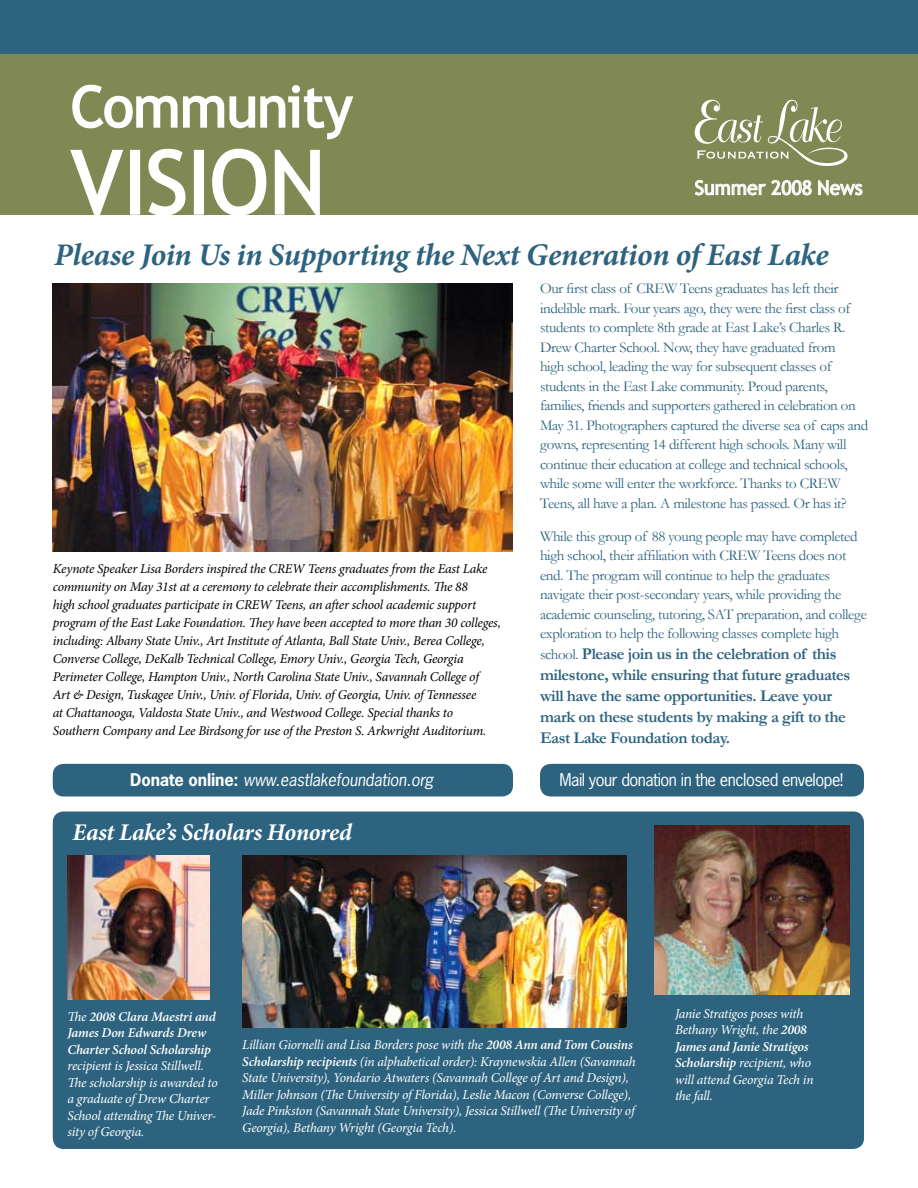
<style>
.page{position:relative;width:918px;height:1188px;background:#fff}
.page>*{position:absolute;margin:0;border:0;box-sizing:border-box;transform-origin:0 0}
.t1{font:88.5px "Trebuchet MS";letter-spacing:-.02em;color:#fff}
.t2{font:57px "Trebuchet MS";letter-spacing:-.01em;color:#fff}
.t3{font:italic 700 31.5px "Minion Pro";letter-spacing:-.015em;color:#2d637f}
.t4{font:italic 700 24px "Minion Pro";letter-spacing:-.015em;color:#fff}
.t5{font:19.5px "Trebuchet MS";color:#fff}
.t6{font:700 16.5px/21px "Garamond";letter-spacing:-.025em;color:#2d637f}
.t7{font:italic 16.5px "News Gothic Std";letter-spacing:-.01em;color:#fff}
.t8{font:16.5px "News Gothic Std";letter-spacing:-.03em;color:#fff}
.t9{font:15px/19.5px "Garamond";letter-spacing:-.025em;color:#2d637f}
.t10{font:italic 13.5px/18px "Minion Pro";letter-spacing:-.02em;color:#000}
.t11{font:italic 13.5px/16.5px "Minion Pro";letter-spacing:-.02em;color:#fff}
.t12{font:italic 600 13.5px/16.5px "Minion Pro";letter-spacing:-.015em;color:#fff}
.s1{font-weight:400;font-size:15px}
.s2{font-weight:700;font-style:normal}
.s3{font-weight:400}
.s4{font-weight:600}
</style>
<div class="page">
<img style="left:53px;top:284px;width:460px;height:267px">
<div style="left:53px;top:764px;width:460px;height:32px;background:#2d637f;border-radius:11px"></div>
<div style="left:540px;top:764px;width:324px;height:32px;background:#2d637f;border-radius:11px"></div>
<div style="left:53px;top:812px;width:811px;height:337px;background:#2d637f;border-radius:11px"></div>
<img style="left:68px;top:855px;width:141px;height:145px">
<img style="left:242px;top:855px;width:385px;height:173px">
<img style="left:655px;top:825px;width:195px;height:169px">
<div style="left:0;top:54px;width:918px;height:161px;background:#808954"></div>
<div style="left:0;top:0;width:918px;height:54px;background:#2d637f"></div>
<svg style="left:695px;top:180px;width:117px;height:15px"></svg>
<svg style="left:818px;top:180px;width:45px;height:15px"></svg>
<svg style="left:695px;top:99px;width:153px;height:67px"></svg>
<svg style="left:72px;top:84px;width:282px;height:56px"></svg>
<svg style="left:70px;top:149px;width:53px;height:66px"></svg>
<div style="left:130px;top:150px;width:10px;height:65px;border:2px solid #fff"></div>
<svg style="left:148px;top:148px;width:38px;height:67px"></svg>
<div style="left:194px;top:150px;width:10px;height:65px;border:2px solid #fff"></div>
<svg style="left:212px;top:148px;width:55px;height:67px"></svg>
<svg style="left:274px;top:149px;width:46px;height:66px"></svg>
<h2 class="t2" style="left:71px;top:73px;width:283px">Community</h2>
<h1 class="t1" style="left:71px;top:131px;width:256px">VISION</h1>
<h3 class="t5" style="left:695px;top:176px;width:170px">Summer 2008 News</h3>
<h3 class="t3" style="left:54px;top:232px;width:776px">Please Join Us in Supporting the Next Generation of East Lake</h3>
<p class="t9" style="left:540px;top:279px;width:330px">Our first class of CREW Teens graduates has left their indelible mark. Four years ago, they were the first class of students to complete 8th grade at East Lake’s Charles R.<br>Drew Charter School. Now, they have graduated from<br>high school, leading the way for subsequent classes of students in the East Lake community. Proud parents, families, friends and supporters gathered in celebration on May 31. Photographers captured the diverse sea of caps and gowns, representing 14 different high schools. Many will continue their education at college and technical schools, while some will enter the workforce. Thanks to CREW Teens, all have a plan. A milestone has passed. Or has it?</p>
<p class="t9" style="left:540px;top:526px;width:328px">While this group of 88 young people may have completed high school, their affiliation with CREW Teens does not end. The program will continue to help the graduates navigate their post-secondary years, while providing the academic counseling, tutoring, SAT preparation, and college exploration to help the following classes complete high</p>
<p class="t6" style="left:540px;top:643px;width:312px"><span class="s1">school.</span> Please join us in the celebration of this milestone, while ensuring that future graduates will have the same opportunities. Leave your mark on these students by making a gift to the East Lake Foundation today.</p>
<p class="t10" style="left:53px;top:560px;width:450px">Keynote Speaker Lisa Borders inspired the CREW Teens graduates from the East Lake community on May 31st at a ceremony to celebrate their accomplishments. The 88<br>high school graduates participate in CREW Teens, an after school academic support program of the East Lake Foundation. They have been accepted to more than 30 colleges, including: Albany State Univ., Art Institute of Atlanta, Ball State Univ., Berea College, Converse College, DeKalb Technical College, Emory Univ., Georgia Tech, Georgia Perimeter College, Hampton Univ., North Carolina State Univ., Savannah College of<br>Art &amp; Design, Tuskagee Univ., Univ. of Florida, Univ. of Georgia, Univ. of Tennessee<br>at Chattanooga, Valdosta State Univ., and Westwood College. Special thanks to Southern Company and Lee Birdsong for use of the Preston S. Arkwright Auditorium.</p>
<p class="t7" style="left:130px;top:769px;width:305px"><span class="s2">Donate online:</span> www.eastlakefoundation.org</p>
<p class="t8" style="left:560px;top:769px;width:285px">Mail your donation in the enclosed envelope!</p>
<h3 class="t4" style="left:72px;top:815px;width:281px">East Lake’s Scholars Honored</h3>
<p class="t12" style="left:68px;top:1009px;width:150px"><span class="s3">The</span> 2008 Clara Maestri and<br>James Don Edwards Drew<br>Charter School Scholarship</p>
<p class="t11" style="left:68px;top:1058px;width:152px">recipient is Jessica Stillwell.<br>The scholarship is awarded to a graduate of Drew Charter<br>School attending The Univer&shy;sity of Georgia.</p>
<p class="t11" style="left:242px;top:1037px;width:395px">Lillian Giornelli and Lisa Borders pose with the <span class="s4">2008 Ann and Tom Cousins Scholarship recipients</span> (in alphabetical order): Kraynewskia Allen (Savannah State University), Yondario Atwaters (Savannah College of Art and Design), Miller Johnson (The University of Florida), Leslie Macon (Converse College), Jade Pinkston (Savannah State University), Jessica Stillwell (The University of Georgia), Bethany Wright (Georgia Tech).</p>
<p class="t11" style="left:675px;top:1005px;width:140px">Janie Stratigos poses with<br>Bethany Wright, the <span class="s4">2008<br>James and Janie Stratigos<br>Scholarship</span> recipient, who will attend Georgia Tech in the fall.</p>
</div>
